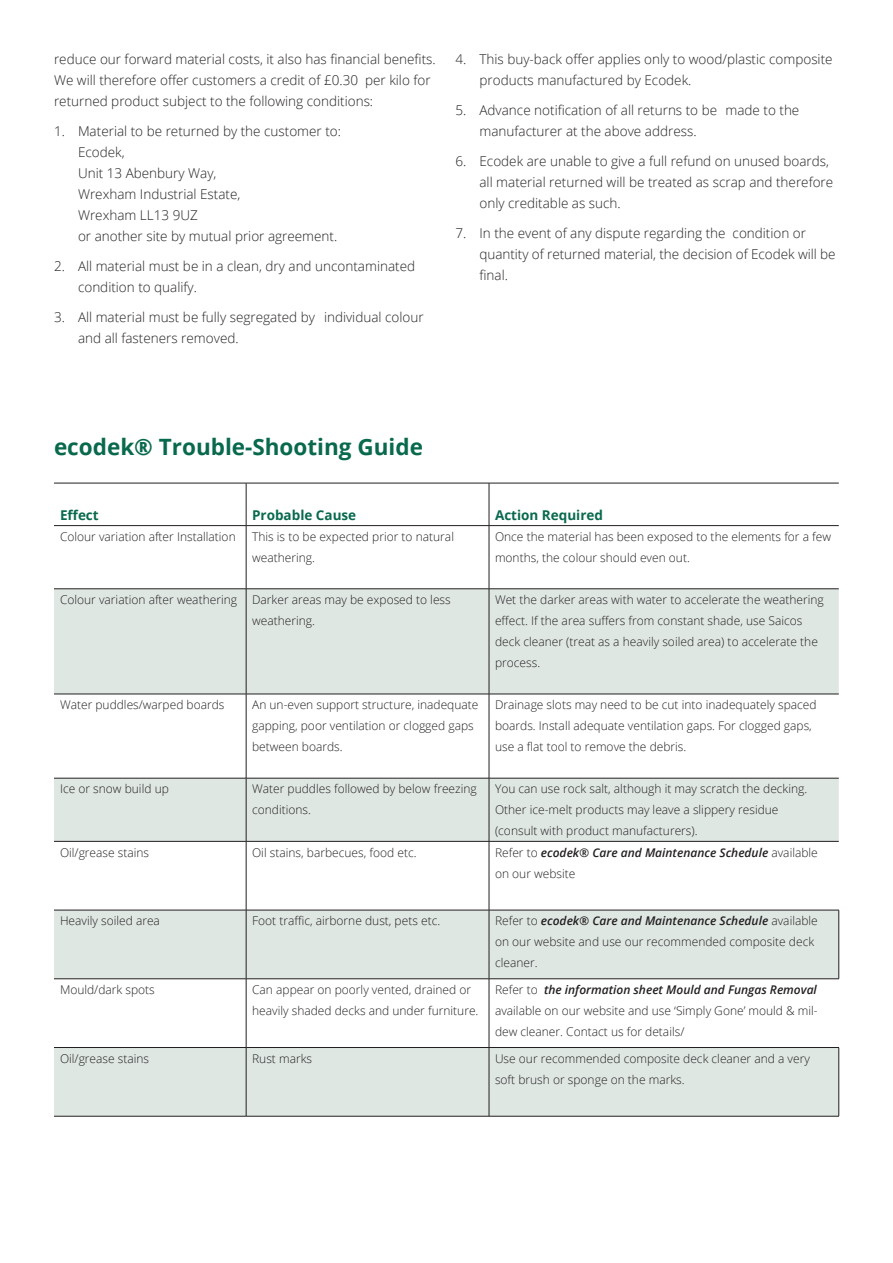
<style>
.page{position:relative;width:893px;height:1263px;background:#fff}
.page>*{position:absolute;margin:0;border:0;box-sizing:border-box;transform-origin:0 0}
.t1{font:700 22.5px "Open Sans";color:#08694d}
.t2{font:300 13.5px/21px "Open Sans";color:#231f20}
.t3{font:700 13.5px "Open Sans";color:#08694d}
.t4{font:300 12px/21px "Open Sans";color:#231f20}
.t5{font:italic 600 12px/21px "Open Sans";color:#231f20}
.s1{font-weight:300;font-style:normal}
.s2{font-weight:600;font-style:italic}
</style>
<div class="page">
<svg style="left:54px;top:589px;width:785px;height:527px;fill:#dfe7e3"></svg>
<hr style="left:246px;top:483px;width:1px;height:42px;background:#231f20">
<hr style="left:489px;top:483px;width:1px;height:42px;background:#231f20">
<hr style="left:54px;top:525px;width:192px;height:1px;background:#231f20">
<hr style="left:246px;top:525px;width:243px;height:1px;background:#231f20">
<hr style="left:246px;top:526px;width:1px;height:63px;background:#231f20">
<hr style="left:489px;top:525px;width:350px;height:1px;background:#231f20">
<hr style="left:489px;top:526px;width:1px;height:63px;background:#231f20">
<hr style="left:54px;top:588px;width:192px;height:1px;background:#231f20">
<hr style="left:246px;top:588px;width:243px;height:1px;background:#231f20">
<hr style="left:246px;top:589px;width:1px;height:105px;background:#231f20">
<hr style="left:489px;top:588px;width:350px;height:1px;background:#231f20">
<hr style="left:489px;top:589px;width:1px;height:105px;background:#231f20">
<hr style="left:54px;top:694px;width:192px;height:1px;background:#231f20">
<hr style="left:246px;top:694px;width:243px;height:1px;background:#231f20">
<hr style="left:246px;top:694px;width:1px;height:84px;background:#231f20">
<hr style="left:489px;top:694px;width:350px;height:1px;background:#231f20">
<hr style="left:489px;top:694px;width:1px;height:84px;background:#231f20">
<hr style="left:54px;top:778px;width:192px;height:1px;background:#231f20">
<hr style="left:246px;top:778px;width:243px;height:1px;background:#231f20">
<hr style="left:246px;top:778px;width:1px;height:63px;background:#231f20">
<hr style="left:489px;top:778px;width:350px;height:1px;background:#231f20">
<hr style="left:489px;top:778px;width:1px;height:63px;background:#231f20">
<hr style="left:54px;top:841px;width:192px;height:1px;background:#231f20">
<hr style="left:246px;top:841px;width:243px;height:1px;background:#231f20">
<hr style="left:246px;top:841px;width:1px;height:69px;background:#231f20">
<hr style="left:489px;top:841px;width:350px;height:1px;background:#231f20">
<hr style="left:489px;top:841px;width:1px;height:69px;background:#231f20">
<hr style="left:246px;top:979px;width:1px;height:68px;background:#231f20">
<hr style="left:489px;top:979px;width:1px;height:68px;background:#231f20">
<hr style="left:54px;top:483px;width:192px;height:1px;background:#231f20">
<hr style="left:246px;top:483px;width:243px;height:1px;background:#231f20">
<hr style="left:489px;top:483px;width:350px;height:1px;background:#231f20">
<hr style="left:54px;top:910px;width:192px;height:1px;background:#231f20">
<hr style="left:246px;top:910px;width:243px;height:1px;background:#231f20">
<hr style="left:489px;top:910px;width:350px;height:1px;background:#231f20">
<hr style="left:246px;top:910px;width:1px;height:68px;background:#231f20">
<hr style="left:489px;top:910px;width:1px;height:68px;background:#231f20">
<hr style="left:838px;top:910px;width:1px;height:68px;background:#231f20">
<hr style="left:54px;top:978px;width:192px;height:1px;background:#231f20">
<hr style="left:246px;top:978px;width:243px;height:1px;background:#231f20">
<hr style="left:489px;top:978px;width:350px;height:1px;background:#231f20">
<hr style="left:54px;top:1047px;width:192px;height:1px;background:#231f20">
<hr style="left:246px;top:1047px;width:243px;height:1px;background:#231f20">
<hr style="left:489px;top:1047px;width:350px;height:1px;background:#231f20">
<hr style="left:246px;top:1048px;width:1px;height:68px;background:#231f20">
<hr style="left:489px;top:1048px;width:1px;height:68px;background:#231f20">
<hr style="left:838px;top:1048px;width:1px;height:68px;background:#231f20">
<hr style="left:54px;top:1116px;width:192px;height:1px;background:#231f20">
<hr style="left:246px;top:1116px;width:243px;height:1px;background:#231f20">
<hr style="left:489px;top:1116px;width:350px;height:1px;background:#231f20">
<p class="t2" style="left:54px;top:49px;width:383px">reduce our forward material costs, it also has financial benefits.<br>We will therefore offer customers a credit of £0.30 per kilo for returned product subject to the following conditions:</p>
<p class="t2" style="left:78px;top:121px;width:264px;text-indent:-24px">1. Material to be returned by the customer to:<br>Ecodek,</p>
<p class="t2" style="left:78px;top:163px;width:140px">Unit 13 Abenbury Way,</p>
<p class="t2" style="left:78px;top:184px;width:164px">Wrexham Industrial Estate,</p>
<p class="t2" style="left:78px;top:205px;width:121px">Wrexham LL13 9UZ</p>
<p class="t2" style="left:78px;top:226px;width:261px">or another site by mutual prior agreement.</p>
<p class="t2" style="left:78px;top:256px;width:339px;text-indent:-24px">2. All material must be in a clean, dry and uncontaminated condition to qualify.</p>
<p class="t2" style="left:78px;top:307px;width:347px;text-indent:-24px">3. All material must be fully segregated by individual colour and all fasteners removed.</p>
<p class="t2" style="left:479px;top:49px;width:355px;text-indent:-24px">4. This buy-back offer applies only to wood/plastic composite products manufactured by Ecodek.</p>
<p class="t2" style="left:479px;top:100px;width:321px;text-indent:-24px">5. Advance notification of all returns to be made to the manufacturer at the above address.</p>
<p class="t2" style="left:479px;top:151px;width:355px;text-indent:-24px">6. Ecodek are unable to give a full refund on unused boards, all material returned will be treated as scrap and therefore only creditable as such.</p>
<p class="t2" style="left:479px;top:223px;width:358px;text-indent:-24px">7. In the event of any dispute regarding the condition or quantity of returned material, the decision of Ecodek will be final.</p>
<p class="t1" style="left:54px;top:431px;width:370px">ecodek® Trouble-Shooting Guide</p>
<p class="t3" style="left:60px;top:505px;width:40px">Effect</p>
<p class="t3" style="left:252px;top:505px;width:106px">Probable Cause</p>
<p class="t3" style="left:495px;top:505px;width:110px">Action Required</p>
<p class="t4" style="left:60px;top:526px;width:177px">Colour variation after Installation</p>
<p class="t4" style="left:252px;top:526px;width:203px">This is to be expected prior to natural weathering.</p>
<p class="t4" style="left:495px;top:526px;width:338px">Once the material has been exposed to the elements for a few months, the colour should even out.</p>
<p class="t4" style="left:60px;top:589px;width:179px">Colour variation after weathering</p>
<p class="t4" style="left:252px;top:589px;width:200px">Darker areas may be exposed to less weathering.</p>
<p class="t4" style="left:495px;top:589px;width:330px">Wet the darker areas with water to accelerate the weathering effect. If the area suffers from constant shade, use Saicos deck cleaner (treat as a heavily soiled area) to accelerate the process.</p>
<p class="t4" style="left:60px;top:694px;width:166px">Water puddles/warped boards</p>
<p class="t4" style="left:252px;top:694px;width:228px">An un-even support structure, inadequate gapping, poor ventilation or clogged gaps between boards.</p>
<p class="t4" style="left:495px;top:694px;width:323px">Drainage slots may need to be cut into inadequately spaced boards. Install adequate ventilation gaps. For clogged gaps, use a flat tool to remove the debris.</p>
<p class="t4" style="left:60px;top:778px;width:110px">Ice or snow build up</p>
<p class="t4" style="left:252px;top:778px;width:226px">Water puddles followed by below freezing conditions.</p>
<p class="t4" style="left:495px;top:778px;width:314px">You can use rock salt, although it may scratch the decking.<br>Other ice-melt products may leave a slippery residue</p>
<p class="t4" style="left:495px;top:820px;width:204px">(consult with product manufacturers).</p>
<p class="t4" style="left:60px;top:841px;width:91px">Oil/grease stains</p>
<p class="t4" style="left:252px;top:841px;width:166px">Oil stains, barbecues, food etc.</p>
<p class="t5" style="left:495px;top:841px;width:324px"><span class="s1">Refer to</span> ecodek® Care and Maintenance Schedule <span class="s1">available on our website</span></p>
<p class="t4" style="left:60px;top:910px;width:102px">Heavily soiled area</p>
<p class="t4" style="left:252px;top:910px;width:190px">Foot traffic, airborne dust, pets etc.</p>
<p class="t4" style="left:495px;top:910px;width:324px">Refer to <span class="s2">ecodek® Care and Maintenance Schedule</span> available on our website and use our recommended composite deck cleaner.</p>
<p class="t4" style="left:60px;top:979px;width:96px">Mould/dark spots</p>
<p class="t4" style="left:252px;top:979px;width:220px">Can appear on poorly vented, drained or</p>
<p class="t4" style="left:252px;top:1000px;width:228px">heavily shaded decks and under furniture.</p>
<p class="t4" style="left:495px;top:979px;width:324px;text-align:justify">Refer to <span class="s2">the information sheet Mould and Fungas Removal </span>available on our website and use ‘Simply Gone’ mould &amp; mil&shy;dew cleaner. Contact us for details/</p>
<p class="t4" style="left:60px;top:1047px;width:91px">Oil/grease stains</p>
<p class="t4" style="left:252px;top:1047px;width:61px">Rust marks</p>
<p class="t4" style="left:495px;top:1047px;width:316px">Use our recommended composite deck cleaner and a very soft brush or sponge on the marks.</p>
</div>
